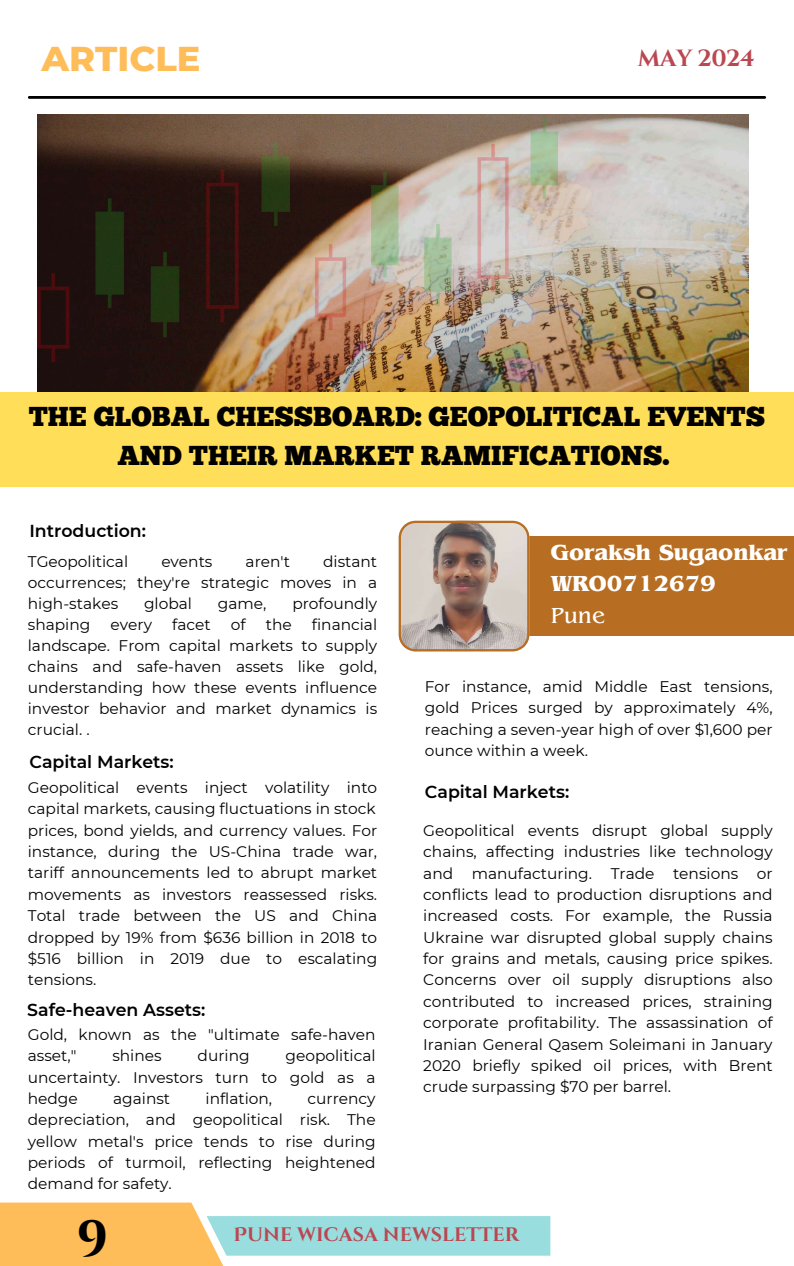
<style>
.page{position:relative;width:794px;height:1266px;background:#fff}
.page>*{position:absolute;margin:0;border:0;box-sizing:border-box;transform-origin:0 0}
.t1{font:700 49.5px "Cinzel Decorative";color:#000}
.t2{font:800 35.17px "Montserrat";color:#ffbd59}
.t3{font:27.38px/38px "Chunk Five";color:#000;text-align:center}
.t4{font:700 23.4px "Cinzel";letter-spacing:-.02em;color:#ba4752}
.t5{font:700 22.88px/31.5px "Benguiat Pro ITC";color:#fff}
.t6{font:22.88px "Benguiat Pro ITC";color:#fff}
.t7{font:700 19.5px "Cinzel Decorative";color:#ba4752}
.t8{font:600 17.33px "Montserrat";color:#000}
.t9{font:15.38px/21.4px "Montserrat";color:#000;text-align:justify}
</style>
<div class="page">
<img style="left:38px;top:115px;width:710px;height:277px">
<div style="left:452px;top:536px;width:341px;height:100px;background:#b76e22"></div>
<hr style="left:29px;top:96px;width:735px;height:3px;background:#000">
<svg style="left:398px;top:521px;width:131px;height:130px;background:#b7a498"></svg>
<div style="left:0;top:392px;width:793px;height:94px;background:#ffde59"></div>
<svg style="left:0;top:1202px;width:550px;height:64px"></svg>
<img style="left:38px;top:143px;width:251px;height:219px">
<img style="left:316px;top:119px;width:241px;height:210px">
<h2 class="t2" style="left:42px;top:37px;width:160px">ARTICLE</h2>
<h3 class="t4" style="left:637px;top:43px;width:118px">MAY 2024</h3>
<h3 class="t3" style="left:29px;top:401px;width:737px">THE GLOBAL CHESSBOARD: GEOPOLITICAL EVENTS<br>AND THEIR MARKET RAMIFICATIONS.</h3>
<p class="t8" style="left:29px;top:520px;width:118px">Introduction:</p>
<p class="t9" style="left:28px;top:550px;width:102px">TGeopolitical</p>
<p class="t9" style="left:161px;top:550px;width:53px">events</p>
<p class="t9" style="left:245px;top:550px;width:46px">aren't</p>
<p class="t9" style="left:28px;top:551px;width:351px;line-height:21px;text-indent:295px">distant occurrences; they're strategic moves in a high-stakes</p>
<p class="t9" style="left:144px;top:592px;width:49px">global</p>
<p class="t9" style="left:218px;top:592px;width:50px">game,</p>
<p class="t9" style="left:292px;top:592px;width:86px">profoundly</p>
<p class="t9" style="left:28px;top:613px;width:64px">shaping</p>
<p class="t9" style="left:110px;top:613px;width:43px">every</p>
<p class="t9" style="left:172px;top:613px;width:40px">facet</p>
<p class="t9" style="left:231px;top:613px;width:16px">of</p>
<p class="t9" style="left:266px;top:613px;width:27px">the</p>
<p class="t9" style="left:28px;top:614px;width:351px;line-height:21px;text-indent:284px">financial landscape. From capital markets to supply chains and safe-haven assets like gold, understanding how these events influence investor behavior and market dynamics is crucial. .</p>
<p class="t8" style="left:29px;top:751px;width:146px">Capital Markets:</p>
<p class="t9" style="left:28px;top:776px;width:351px">Geopolitical events inject volatility into capital markets, causing fluctuations in stock prices, bond yields, and currency values. For instance, during the US-China trade war, tariff announcements led to abrupt market movements as investors reassessed risks.<br>Total trade between the US and China dropped by 19% from $636 billion in 2018 to $516 billion in 2019 due to escalating tensions.</p>
<p class="t8" style="left:27px;top:999px;width:179px">Safe-heaven Assets:</p>
<p class="t9" style="left:28px;top:1023px;width:349px">Gold, known as the "ultimate safe-haven asset,"</p>
<p class="t9" style="left:28px;top:1045px;width:349px;text-indent:257px">geopolitical uncertainty. Investors turn to gold as a hedge</p>
<p class="t9" style="left:112px;top:1045px;width:51px">shines</p>
<p class="t9" style="left:197px;top:1045px;width:54px">during</p>
<p class="t9" style="left:113px;top:1087px;width:58px">against</p>
<p class="t9" style="left:205px;top:1087px;width:68px">inflation,</p>
<p class="t9" style="left:28px;top:1087px;width:349px;text-indent:279px">currency depreciation, and geopolitical risk. The yellow metal's price tends to rise during periods of turmoil, reflecting heightened demand for safety.</p>
<h3 class="t5" style="left:550px;top:540px;width:238px">Goraksh Sugaonkar<br>WRO0712679</h3>
<h3 class="t6" style="left:550px;top:607px;width:56px">Pune</h3>
<p class="t9" style="left:424px;top:676px;width:349px">For instance, amid Middle East tensions, gold Prices surged by approximately 4%, reaching a seven-year high of over $1,600 per ounce within a week.</p>
<p class="t8" style="left:424px;top:781px;width:146px">Capital Markets:</p>
<p class="t9" style="left:423px;top:819px;width:351px">Geopolitical events disrupt global supply chains, affecting industries like technology and manufacturing. Trade tensions or conflicts lead to production disruptions and increased costs. For example, the Russia Ukraine war disrupted global supply chains for grains and metals, causing price spikes.<br>Concerns over oil supply disruptions also contributed to increased prices, straining corporate profitability. The assassination of Iranian General Qasem Soleimani in January 2020 briefly spiked oil prices, with Brent crude surpassing $70 per barrel.</p>
<h1 class="t1" style="left:77px;top:1202px;width:33px">9</h1>
<p class="t7" style="left:233px;top:1222px;width:287px">PUNE WICASA NEWSLETTER</p>
</div>
